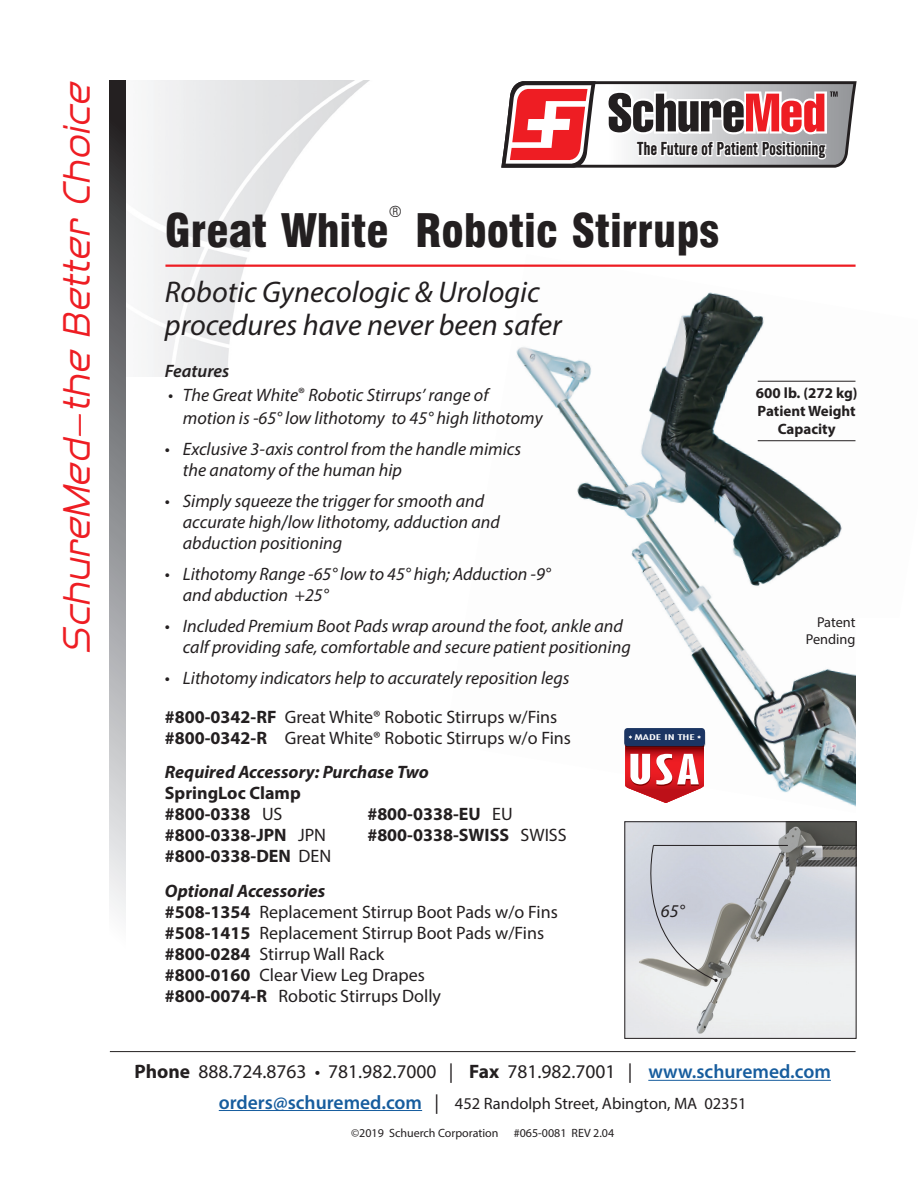
<style>
.page{position:relative;width:918px;height:1188px;background:#fff}
.page>*{position:absolute;margin:0;border:0;box-sizing:border-box;transform-origin:0 0}
.t1{font:900 45px "Corporate Condensed";color:#231f20}
.t2{font:italic 39px "Silverfork";color:#ee1d23}
.t3{font:italic 30px/33px "Myriad Pro";color:#231f20}
.t4{font:19.5px "Myriad Pro";color:#231f20}
.t5{font:italic 18px/21px "Myriad Pro";color:#231f20}
.t6{font:18px/21px "Myriad Pro";color:#231f20}
.t7{font:700 18px/21px "Myriad Pro";color:#231f20}
.t8{font:italic 700 18px/34.5px "Myriad Pro";color:#231f20}
.t9{font:italic 600 18px "Myriad Pro";color:#231f20}
.t10{font:700 16.65px "Simple Type";letter-spacing:.01em;color:#231f20}
.t11{font:16.5px "Myriad Pro";color:#231f20}
.t12{font:15.75px "Corporate Condensed";color:#231f20}
.t13{font:700 15px/18px "Myriad Pro";color:#231f20;text-align:center}
.t14{font:14.4px/17.2px "Myriad Pro";color:#231f20;text-align:right}
.t15{font:12px "Myriad Pro";color:#231f20}
.t16{font:500 condensed 7.65px "Futura";color:#fff;scale:1.95 1}
.s1{font-style:normal;font-size:16.5px}
.s2{font-family:"PT Sans";font-style:normal}
.s3{font-weight:700;font-style:normal}
.s4{font-style:normal}
.s5{font-weight:700}
.s6{font-weight:700;font-style:italic}
.s7{font-weight:400}
.s8{font-weight:400;font-style:normal}
.s9{font-weight:600;color:#175d9e}
.s10{font-weight:600;font-size:19.5px;color:#175d9e}
.s11{font-size:19.5px}
</style>
<div class="page">
<img style="left:146px;top:81px;width:298px;height:296px">
<div style="left:110px;top:81px;width:16px;height:909px;background:linear-gradient(to bottom,#212022,#fff)"></div>
<svg style="left:110px;top:1052px;width:746px;height:59px"></svg>
<hr style="left:648px;top:1080px;width:183px;height:1px;background:#175d9e">
<hr style="left:219px;top:1110px;width:203px;height:1px;background:#175d9e">
<hr style="left:110px;top:1051px;width:746px;height:1px;background:#231f20">
<img style="left:444px;top:264px;width:412px;height:543px">
<hr style="left:165px;top:265px;width:691px;height:2px;background:#ee1d23">
<hr style="left:758px;top:381px;width:97px;height:1px;background:#231f20">
<hr style="left:758px;top:440px;width:97px;height:1px;background:#231f20">
<img style="left:626px;top:823px;width:229px;height:214px">
<div style="left:624px;top:821px;width:233px;height:218px;border:1px solid #231f20"></div>
<hr style="left:653px;top:845px;width:135px;height:1px;background:#231f20">
<svg style="left:631px;top:845px;width:87px;height:137px;background:#c8cad1"></svg>
<div style="left:624px;top:728px;width:81px;height:18px;background:#1b3563;border-radius:3px"></div>
<svg style="left:625px;top:730px;width:80px;height:73px"></svg>
<svg style="left:501px;top:81px;width:356px;height:87px"></svg>
<h2 class="t2" style="left:53px;top:654px;width:574px;rotate:-90deg">SchureMed–the Better Choice</h2>
<p class="t10" style="left:637px;top:138px;width:190px">The Future of Patient Positioning</p>
<p class="t12" style="left:389px;top:201px;width:15px">®</p>
<h1 class="t1" style="left:415px;top:203px;width:306px">Robotic Stirrups</h1>
<h3 class="t3" style="left:165px;top:275px;width:398px">Robotic Gynecologic &amp; Urologic procedures have never been safer</h3>
<p class="t9" style="left:165px;top:359px;width:66px">Features</p>
<p class="t5" style="left:183px;top:384px;width:361px;line-height:22.5px;text-indent:-15px">• The Great White<span class="s1">®</span> Robotic Stirrups’ range of motion is -65° low lithotomy to 45° high lithotomy</p>
<p class="t5" style="left:183px;top:438px;width:340px;text-indent:-18px">• Exclusive 3-axis control from the handle mimics the anatomy of the human hip</p>
<p class="t5" style="left:183px;top:490px;width:318px;text-indent:-18px">• Simply squeeze the trigger for smooth and accurate high<span class="s2">/</span>low lithotomy, adduction and abduction positioning</p>
<p class="t5" style="left:183px;top:563px;width:369px;text-indent:-18px">• Lithotomy Range -65° low to 45° high; Adduction -9° and abduction +25°</p>
<p class="t5" style="left:183px;top:615px;width:449px;text-indent:-18px">• Included Premium Boot Pads wrap around the foot, ankle and calf providing safe, comfortable and secure patient positioning</p>
<p class="t5" style="left:165px;top:658px;width:406px;line-height:39px">• Lithotomy indicators help to accurately reposition legs <span class="s3">#800-0342-RF</span> <span class="s4">Great White® Robotic Stirrups w/Fins</span></p>
<p class="t6" style="left:165px;top:720px;width:408px;line-height:34.5px"><span class="s5">#800-0342-R</span> Great White® Robotic Stirrups w/o Fins<br><span class="s6">Required Accessory: Purchase Two</span></p>
<p class="t7" style="left:165px;top:782px;width:137px">SpringLoc Clamp #800-0338 <span class="s7">US</span></p>
<h1 class="t1" style="left:165px;top:203px;width:225px">Great White</h1>
<p class="t16" style="left:634px;top:732px;width:33px">MADE IN THE</p>
<p class="t7" style="left:367px;top:803px;width:147px">#800-0338-EU <span class="s7">EU</span></p>
<p class="t7" style="left:165px;top:824px;width:163px">#800-0338-JPN <span class="s7">JPN</span></p>
<p class="t7" style="left:367px;top:824px;width:201px">#800-0338-SWISS <span class="s7">SWISS</span></p>
<p class="t8" style="left:165px;top:839px;width:168px"><span class="s4">#800-0338-DEN</span> <span class="s8">DEN<br></span>Optional Accessories</p>
<p class="t6" style="left:165px;top:901px;width:394px"><span class="s5">#508-1354</span> Replacement Stirrup Boot Pads w/o Fins <span class="s5">#508-1415</span> Replacement Stirrup Boot Pads w/Fins <span class="s5">#800-0284</span> Stirrup Wall Rack<br><span class="s5">#800-0160</span> Clear View Leg Drapes<br><span class="s5">#800-0074-R</span> Robotic Stirrups Dolly</p>
<p class="t5" style="left:661px;top:900px;width:25px">65°</p>
<p class="t13" style="left:756px;top:383px;width:103px">600 lb. (272 kg)<br>Patient Weight<br>Capacity</p>
<p class="t14" style="left:806px;top:613px;width:51px">Patent<br>Pending</p>
<p class="t4" style="left:135px;top:1060px;width:698px"><span class="s5">Phone</span> 888.724.8763 • 781.982.7000 | <span class="s5">Fax</span> 781.982.7001 | <span class="s9">www.schuremed.com</span></p>
<p class="t11" style="left:219px;top:1093px;width:529px"><span class="s10">orders@schuremed.com</span> <span class="s11">|</span> 452 Randolph Street, Abington, MA 02351</p>
<p class="t15" style="left:351px;top:1126px;width:149px">©2019 Schuerch Corporation</p>
<p class="t15" style="left:514px;top:1126px;width:102px">#065-0081 REV 2.04</p>
</div>
